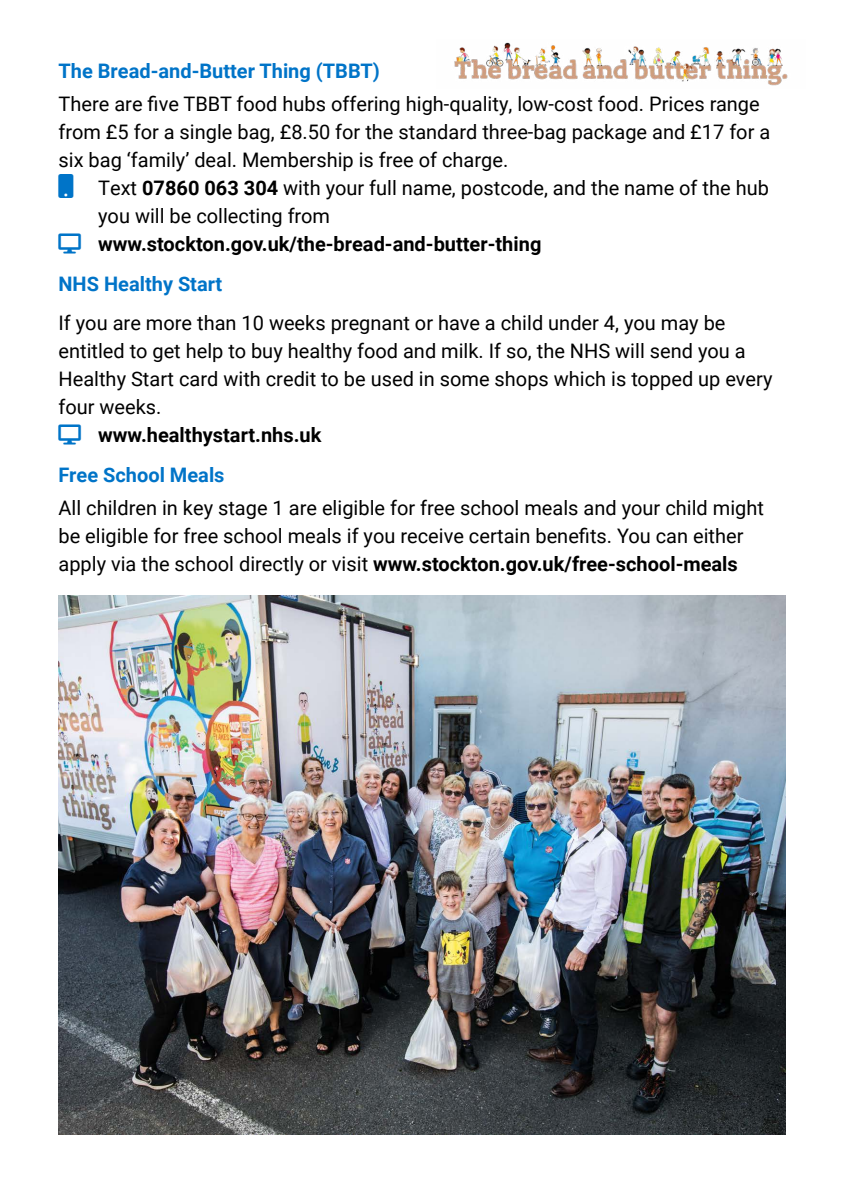
<style>
.page{position:relative;width:842px;height:1191px;background:#fff}
.page>*{position:absolute;margin:0;border:0;box-sizing:border-box;transform-origin:0 0}
.t1{font:20px/28px "Roboto";color:#000}
.t2{font:700 20px/39.4px "Roboto";color:#000}
.t3{font:700 20px "Roboto";color:#0074c8}
.s1{color:#0074c8}
.s2{font-weight:700}
</style>
<div class="page">
<img style="left:454px;top:42px;width:334px;height:44px">
<img style="left:59px;top:595px;width:726px;height:539px">
<p class="t3" style="left:59px;top:57px;width:323px">The Bread-and-Butter Thing (TBBT)</p>
<p class="t1" style="left:59px;top:89px;width:713px">There are five TBBT food hubs offering high-quality, low-cost food. Prices range from £5 for a single bag, £8.50 for the standard three-bag package and £17 for a six bag ‘family’ deal. Membership is free of charge.</p>
<p class="t1" style="left:98px;top:173px;width:672px;text-indent:-40px"><span class="s1">□●</span> Text <span class="s2">07860 063 304</span> with your full name, postcode, and the name of the hub you will be collecting from</p>
<p class="t2" style="left:59px;top:224px;width:484px"><span class="s1">▲▼□</span> www.stockton.gov.uk/the-bread-and-butter-thing<br><span class="s1">NHS Healthy Start</span></p>
<p class="t1" style="left:59px;top:308px;width:715px">If you are more than 10 weeks pregnant or have a child under 4, you may be entitled to get help to buy healthy food and milk. If so, the NHS will send you a Healthy Start card with credit to be used in some shops which is topped up every four weeks.</p>
<p class="t2" style="left:59px;top:414px;width:264px"><span class="s1">▲▼□</span> www.healthystart.nhs.uk<br><span class="s1">Free School Meals</span></p>
<p class="t1" style="left:59px;top:493px;width:707px">All children in key stage 1 are eligible for free school meals and your child might be eligible for free school meals if you receive certain benefits. You can either apply via the school directly or visit <span class="s2">www.stockton.gov.uk/free-school-meals</span></p>
</div>
